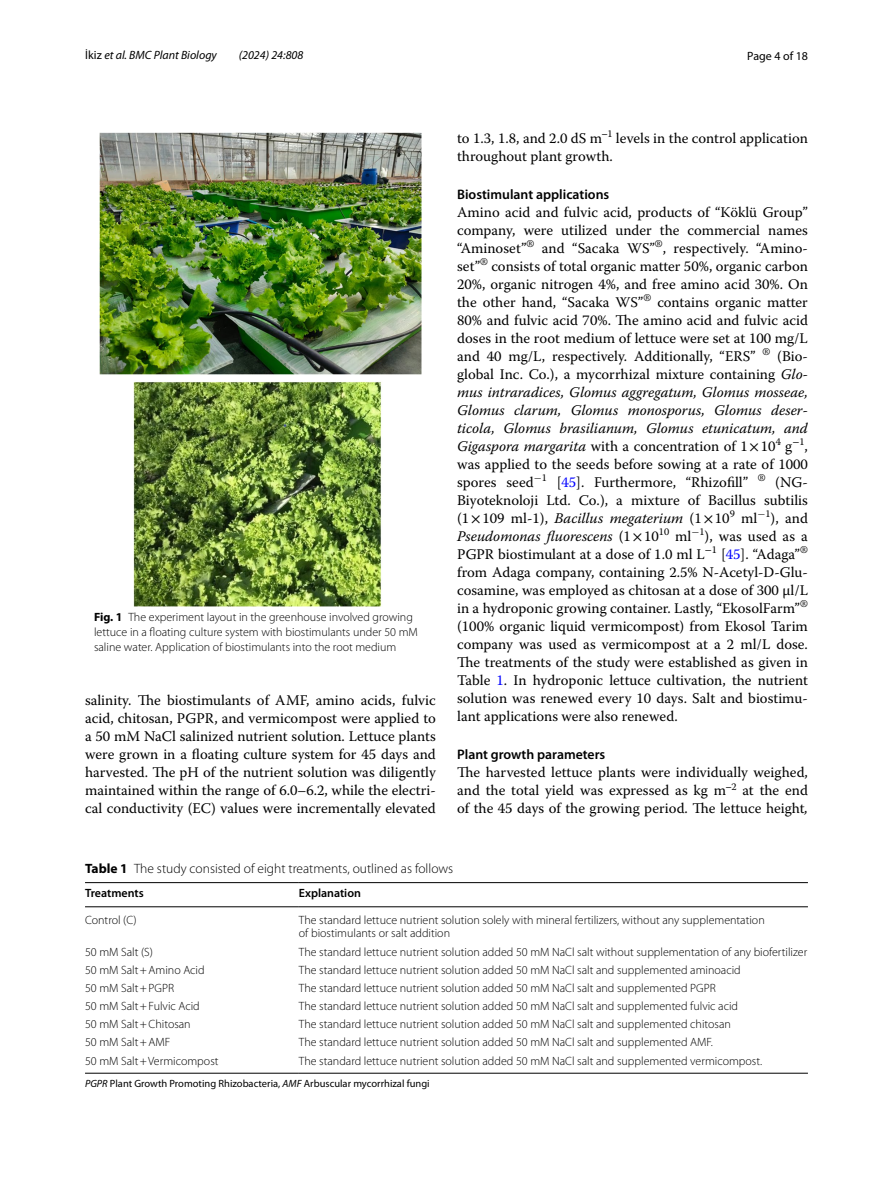
<style>
.page{position:relative;width:893px;height:1187px;background:#fff}
.page>*{position:absolute;margin:0;border:0;box-sizing:border-box;transform-origin:0 0}
.t1{font:14.7px/18px "Warnock Pro";color:#000;text-align:justify}
.t2{font:600 13.8px "Myriad Pro";color:#000}
.t3{font:300 13.5px "Myriad Pro";color:#000}
.t4{font:300 12px/15px "Myriad Pro";color:#000}
.t5{font:italic 12px "Myriad Pro";color:#000}
.t6{font:600 12px "Myriad Pro";color:#000}
.t7{font:12px "Myriad Pro";color:#000}
.t8{font:10.5px "Myriad Pro";color:#000}
.s1{font-style:normal}
.s2{font-weight:700}
.s3{font-style:italic}
.s4{font-family:"STIX"}
.s5{color:#00f}
</style>
<div class="page">
<img style="left:100px;top:133px;width:321px;height:473px">
<hr style="left:85px;top:882px;width:214px;height:1px;background:#000">
<hr style="left:85px;top:906px;width:214px;height:1px;background:#000">
<hr style="left:299px;top:882px;width:509px;height:1px;background:#000">
<hr style="left:299px;top:906px;width:509px;height:1px;background:#000">
<hr style="left:85px;top:1072px;width:214px;height:1px;background:#000">
<hr style="left:299px;top:1072px;width:509px;height:1px;background:#000">
<p class="t5" style="left:85px;top:48px;width:133px"><span class="s1">İkiz</span> et al. BMC Plant Biology</p>
<p class="t5" style="left:239px;top:48px;width:66px">(2024) 24:808</p>
<p class="t7" style="left:747px;top:48px;width:62px">Page 4 of 18</p>
<p class="t4" style="left:94px;top:610px;width:325px"><span class="s2">Fig. 1</span> The experiment layout in the greenhouse involved growing lettuce in a floating culture system with biostimulants under 50 mM saline water. Application of biostimulants into the root medium</p>
<p class="t1" style="left:85px;top:691px;width:352px">salinity. The biostimulants of AMF, amino acids, fulvic acid, chitosan, PGPR, and vermicompost were applied to a 50 mM NaCl salinized nutrient solution. Lettuce plants were grown in a floating culture system for 45 days and harvested. The pH of the nutrient solution was diligently maintained within the range of 6.0–6.2, while the electri&shy;cal conductivity (EC) values were incrementally elevated</p>
<p class="t1" style="left:457px;top:129px;width:352px">to 1.3, 1.8, and 2.0 dS m<sup>‒</sup><sup>1</sup> levels in the control application throughout plant growth.</p>
<p class="t2" style="left:457px;top:185px;width:154px">Biostimulant applications</p>
<p class="t1" style="left:457px;top:203px;width:352px">Amino acid and fulvic acid, products of “Köklü Group” company, were utilized under the commercial names “Aminoset”<sup>®</sup> and “Sacaka WS”<sup>®</sup>, respectively. “Amino&shy;set”<sup>®</sup> consists of total organic matter 50%, organic carbon 20%, organic nitrogen 4%, and free amino acid 30%. On the other hand, “Sacaka WS”<sup>®</sup> contains organic matter 80% and fulvic acid 70%. The amino acid and fulvic acid doses in the root medium of lettuce were set at 100 mg/L and 40 mg/L, respectively. Additionally, “ERS” <sup>®</sup> (Bio&shy;global Inc. Co.), a mycorrhizal mixture containing <span class="s3">Glo&shy;mus intraradices, Glomus aggregatum, Glomus mosseae, Glomus clarum, Glomus monosporus, Glomus deser&shy;ticola, Glomus brasilianum, Glomus etunicatum, and Gigaspora margarita</span> with a concentration of 1<span class="s4">×</span> -10<sup>4</sup> g<sup>−</sup><sup>1</sup>, was applied to the seeds before sowing at a rate of 1000 spores seed<sup>−</sup><sup>1</sup> [<span class="s5">45</span>]. Furthermore, “Rhizofill” <sup>®</sup> (NG-Biyoteknoloji Ltd. Co.), a mixture of Bacillus subtilis (1<span class="s4">×</span>109 ml-1), <span class="s3">Bacillus megaterium</span> (1<span class="s4">×</span> -10<sup>9</sup> ml<sup>−</sup><sup>1</sup>), and <span class="s3">Pseudomonas fluorescens</span> (1<span class="s4">×</span> -10<sup>10</sup> ml<sup>−</sup><sup>1</sup>), was used as a PGPR biostimulant at a dose of 1.0 ml L<sup>−</sup><sup>1</sup> [<span class="s5">45</span>]. “Adaga”<sup>® </sup>from Adaga company, containing 2.5% N-Acetyl-D-Glu&shy;cosamine, was employed as chitosan at a dose of 300 µl/L in a hydroponic growing container. Lastly, “EkosolFarm”<sup>® </sup>(100% organic liquid vermicompost) from Ekosol Tarim company was used as vermicompost at a 2 ml/L dose.<br>The treatments of the study were established as given in Table <span class="s5">1</span>. In hydroponic lettuce cultivation, the nutrient solution was renewed every 10 days. Salt and biostimu&shy;lant applications were also renewed.</p>
<p class="t2" style="left:457px;top:746px;width:150px">Plant growth parameters</p>
<p class="t1" style="left:457px;top:763px;width:352px">The harvested lettuce plants were individually weighed, and the total yield was expressed as kg m<sup>‒</sup><sup>2</sup> at the end of the 45 days of the growing period. The lettuce height<span class="s3">,</span></p>
<p class="t3" style="left:85px;top:860px;width:370px"><span class="s2">Table 1</span> The study consisted of eight treatments, outlined as follows</p>
<p class="t6" style="left:85px;top:885px;width:60px">Treatments</p>
<p class="t6" style="left:299px;top:885px;width:64px">Explanation</p>
<p class="t4" style="left:85px;top:912px;width:53px">Control (C)</p>
<p class="t4" style="left:299px;top:913px;width:467px;line-height:13.5px">The standard lettuce nutrient solution solely with mineral fertilizers, without any supplementation of biostimulants or salt addition</p>
<p class="t4" style="left:85px;top:944px;width:69px">50 mM Salt (S)</p>
<p class="t4" style="left:299px;top:944px;width:510px">The standard lettuce nutrient solution added 50 mM NaCl salt without supplementation of any biofertilizer</p>
<p class="t4" style="left:85px;top:962px;width:121px">50 mM Salt+Amino Acid</p>
<p class="t4" style="left:299px;top:962px;width:443px">The standard lettuce nutrient solution added 50 mM NaCl salt and supplemented aminoacid</p>
<p class="t4" style="left:85px;top:980px;width:91px">50 mM Salt+PGPR</p>
<p class="t4" style="left:299px;top:980px;width:418px">The standard lettuce nutrient solution added 50 mM NaCl salt and supplemented PGPR</p>
<p class="t4" style="left:85px;top:998px;width:116px">50 mM Salt+Fulvic Acid</p>
<p class="t4" style="left:299px;top:998px;width:441px">The standard lettuce nutrient solution added 50 mM NaCl salt and supplemented fulvic acid</p>
<p class="t4" style="left:85px;top:1016px;width:107px">50 mM Salt+Chitosan</p>
<p class="t4" style="left:299px;top:1016px;width:434px">The standard lettuce nutrient solution added 50 mM NaCl salt and supplemented chitosan</p>
<p class="t4" style="left:85px;top:1034px;width:87px">50 mM Salt+AMF</p>
<p class="t4" style="left:299px;top:1034px;width:416px">The standard lettuce nutrient solution added 50 mM NaCl salt and supplemented AMF.</p>
<p class="t4" style="left:85px;top:1053px;width:135px">50 mM Salt+Vermicompost</p>
<p class="t4" style="left:299px;top:1053px;width:465px">The standard lettuce nutrient solution added 50 mM NaCl salt and supplemented vermicompost.</p>
<p class="t8" style="left:85px;top:1076px;width:346px"><span class="s3">PGPR</span> Plant Growth Promoting Rhizobacteria, <span class="s3">AMF</span> Arbuscular mycorrhizal fungi</p>
</div>
